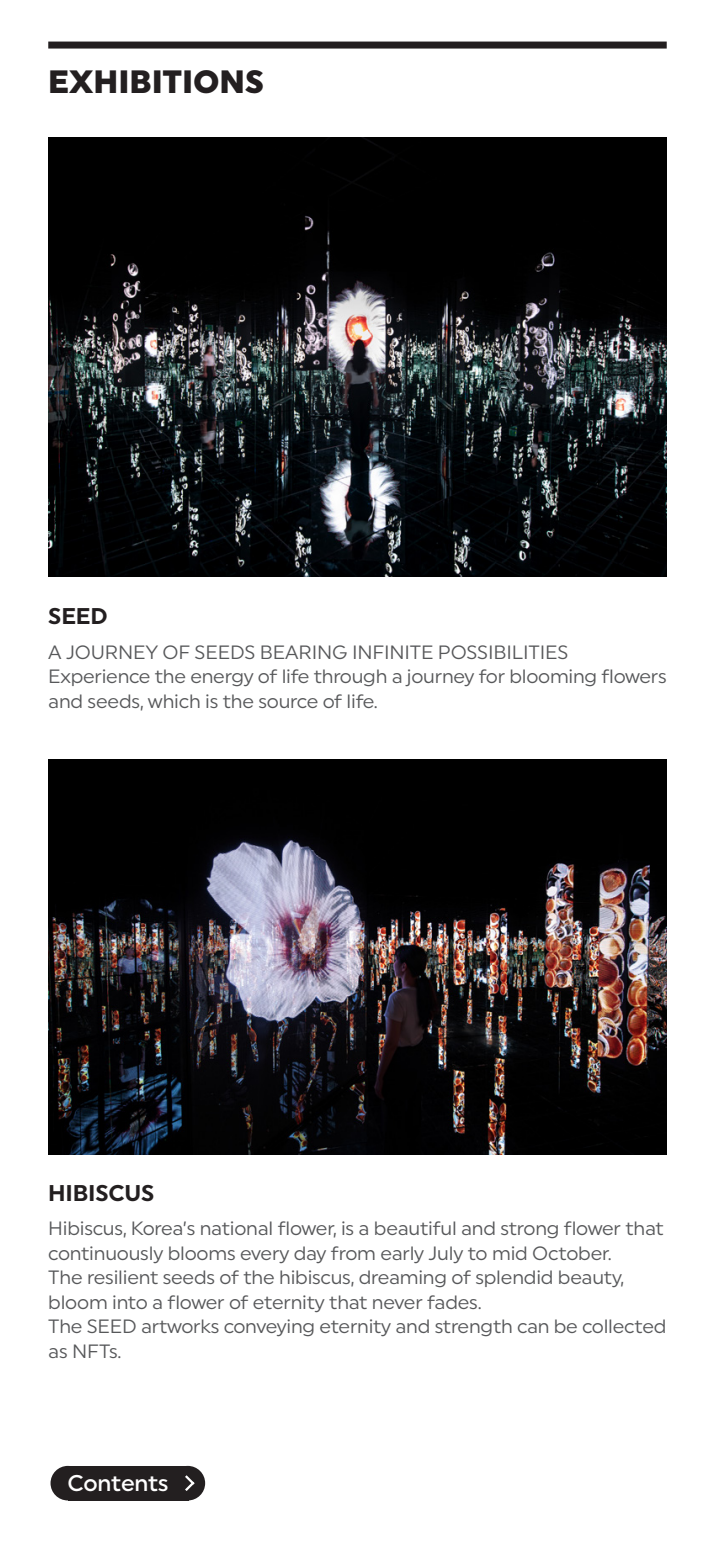
<style>
.page{position:relative;width:715px;height:1550px;background:#fff}
.page>*{position:absolute;margin:0;border:0;box-sizing:border-box;transform-origin:0 0}
.t1{font:900 32.2px "Uniform";color:#231f20}
.t2{font:700 22.75px "Uniform";letter-spacing:-.01em;color:#231f20}
.t3{font:500 22.75px "Uniform";letter-spacing:-.01em;color:#fff}
.t4{font:19.25px/24.5px "Uniform";letter-spacing:-.01em;color:#57585a}
</style>
<div class="page">
<img style="left:48px;top:760px;width:619px;height:394px">
<img style="left:48px;top:137px;width:619px;height:439px">
<div style="left:48px;top:42px;width:619px;height:7px;background:#231f20"></div>
<div style="left:68px;top:1466px;width:120px;height:34px;background:#231f20"></div>
<div style="left:171px;top:1466px;width:34px;height:34px;background:#231f20;border-radius:50%"></div>
<div style="left:51px;top:1466px;width:34px;height:34px;background:#231f20;border-radius:50%"></div>
<svg style="left:185px;top:1475px;width:10px;height:16px"></svg>
<p class="t1" style="left:48px;top:63px;width:217px">EXHIBITIONS</p>
<p class="t2" style="left:48px;top:603px;width:61px">SEED</p>
<p class="t4" style="left:48px;top:639px;width:522px">A JOURNEY OF SEEDS BEARING INFINITE POSSIBILITIES</p>
<p class="t4" style="left:48px;top:664px;width:620px">Experience the energy of life through a journey for blooming flowers and seeds, which is the source of life.</p>
<p class="t2" style="left:48px;top:1179px;width:108px">HIBISCUS</p>
<p class="t4" style="left:48px;top:1216px;width:617px">Hibiscus, Korea’s national flower, is a beautiful and strong flower that continuously blooms every day from early July to mid October.</p>
<p class="t4" style="left:48px;top:1265px;width:577px">The resilient seeds of the hibiscus, dreaming of splendid beauty, bloom into a flower of eternity that never fades.</p>
<p class="t4" style="left:48px;top:1314px;width:620px">The SEED artworks conveying eternity and strength can be collected as NFTs.</p>
<p class="t3" style="left:67px;top:1469px;width:103px">Contents</p>
</div>
